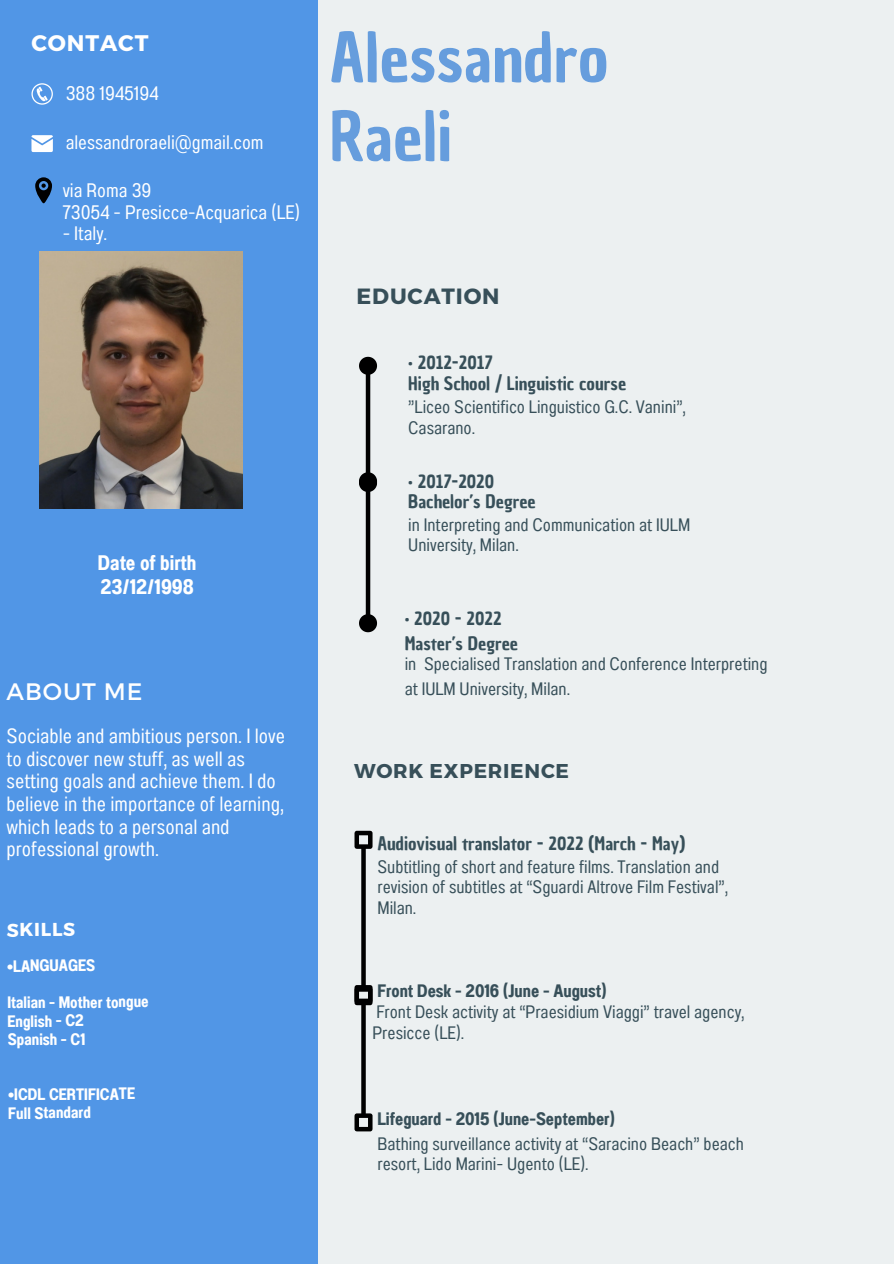
<style>
.page{position:relative;width:894px;height:1264px;background:#fff}
.page>*{position:absolute;margin:0;border:0;box-sizing:border-box;transform-origin:0 0}
.t1{font:65.55px/78.8px "Chau Philomene One";color:#669ddd}
.t2{font:23.85px "Montserrat";letter-spacing:.04em;color:#fff}
.t3{font:700 22.5px "Montserrat";letter-spacing:.04em;color:#fff}
.t4{font:700 22.05px "Montserrat";letter-spacing:.04em;color:#374f59}
.t5{font:21px/23.7px "Anantason Bold Wd 62";color:#fff}
.t6{font:20.55px/22.6px "Anantason Wd 62";color:#fff}
.t7{font:700 19.95px "Montserrat";letter-spacing:.04em;color:#374f59}
.t8{font:19.5px/21.5px "Anantason Wd 62";color:#fff}
.t9{font:700 18.6px "Montserrat";letter-spacing:.03em;color:#fff}
.t10{font:18px/20.2px "Anantason Wd 62";color:#374f59}
.t11{font:18px/20.2px "Chau Philomene One";color:#374f59}
.t12{font:18px "Anantason Bold Wd 62";color:#374f59}
.t13{font:16.5px/18.5px "Anantason Bold Wd 62";color:#fff}
</style>
<div class="page">
<div style="left:0;top:0;width:893px;height:1263px;background:#ecf0f1"></div>
<div style="left:0;top:0;width:318px;height:1263px;background:#5196e6"></div>
<svg style="left:31px;top:83px;width:22px;height:22px"></svg>
<svg style="left:31px;top:135px;width:22px;height:17px"></svg>
<svg style="left:35px;top:177px;width:17px;height:26px"></svg>
<div style="left:365px;top:373px;width:5px;height:102px;background:#000"></div>
<svg style="left:359px;top:356px;width:18px;height:22px"></svg>
<div style="left:365px;top:489px;width:5px;height:126px;background:#000"></div>
<svg style="left:359px;top:611px;width:19px;height:22px"></svg>
<svg style="left:359px;top:469px;width:19px;height:26px"></svg>
<svg style="left:361px;top:848px;width:4px;height:137px"></svg>
<div style="left:354px;top:985px;width:18px;height:18px;border:5px solid #000"></div>
<div style="left:354px;top:830px;width:18px;height:18px;border:5px solid #000"></div>
<svg style="left:361px;top:1005px;width:4px;height:108px"></svg>
<div style="left:354px;top:1113px;width:18px;height:18px;border:5px solid #000"></div>
<div style="left:354px;top:987px;width:18px;height:18px;border:5px solid #000"></div>
<img style="left:39px;top:252px;width:203px;height:256px">
<p class="t3" style="left:31px;top:29px;width:118px">CONTACT</p>
<p class="t8" style="left:66px;top:82px;width:94px">388 1945194</p>
<p class="t8" style="left:66px;top:132px;width:199px">alessandroraeli@gmail.com</p>
<p class="t8" style="left:63px;top:180px;width:239px">via Roma 39<br>73054 - Presicce-Acquarica (LE)</p>
<p class="t8" style="left:63px;top:223px;width:46px">- Italy.</p>
<p class="t5" style="left:98px;top:551px;width:100px">Date of birth<br>23/12/1998</p>
<h2 class="t2" style="left:7px;top:675px;width:137px">ABOUT ME</h2>
<p class="t6" style="left:7px;top:724px;width:280px">Sociable and ambitious person. I love to discover new stuff, as well as setting goals and achieve them. I do believe in the importance of learning, which leads to a personal and professional growth.</p>
<p class="t9" style="left:7px;top:917px;width:70px">SKILLS</p>
<p class="t13" style="left:7px;top:956px;width:90px">•LANGUAGES</p>
<p class="t13" style="left:7px;top:992px;width:143px">Italian - Mother tongue<br>English - C2<br>Spanish - C1</p>
<p class="t13" style="left:8px;top:1084px;width:128px">•ICDL CERTIFICATE<br>Full Standard</p>
<h1 class="t1" style="left:329px;top:19px;width:281px">Alessandro<br>Raeli</h1>
<p class="t4" style="left:356px;top:281px;width:144px">EDUCATION</p>
<p class="t11" style="left:408px;top:353px;width:219px">• 2012-2017<br>High School / Linguistic course</p>
<p class="t10" style="left:408px;top:397px;width:279px">”Liceo Scientifico Linguistico G.C. Vanini”,<br>Casarano.</p>
<p class="t11" style="left:408px;top:471px;width:129px">• 2017-2020<br>Bachelor’s Degree</p>
<p class="t10" style="left:408px;top:515px;width:283px">in Interpreting and Communication at IULM<br>University, Milan.</p>
<p class="t11" style="left:404px;top:606px;width:115px;line-height:24.8px">• 2020 - 2022<br>Master’s Degree</p>
<p class="t10" style="left:404px;top:651px;width:364px;line-height:24.8px">in Specialised Translation and Conference Interpreting at IULM University, Milan.</p>
<p class="t7" style="left:354px;top:757px;width:216px">WORK EXPERIENCE</p>
<p class="t11" style="left:377px;top:833px;width:309px">Audiovisual translator - 2022 (March - May)</p>
<p class="t10" style="left:377px;top:856px;width:352px">Subtitling of short and feature films. Translation and revision of subtitles at “Sguardi Altrove Film Festival”,<br>Milan.</p>
<p class="t12" style="left:377px;top:980px;width:230px">Front Desk - 2016 (June - August)</p>
<p class="t10" style="left:372px;top:1001px;width:373px">Front Desk activity at “Praesidium Viaggi” travel agency,<br>Presicce (LE).</p>
<p class="t12" style="left:377px;top:1108px;width:239px">Lifeguard - 2015 (June-September)</p>
<p class="t10" style="left:377px;top:1133px;width:368px">Bathing surveillance activity at “Saracino Beach” beach resort, Lido Marini- Ugento (LE).</p>
</div>
